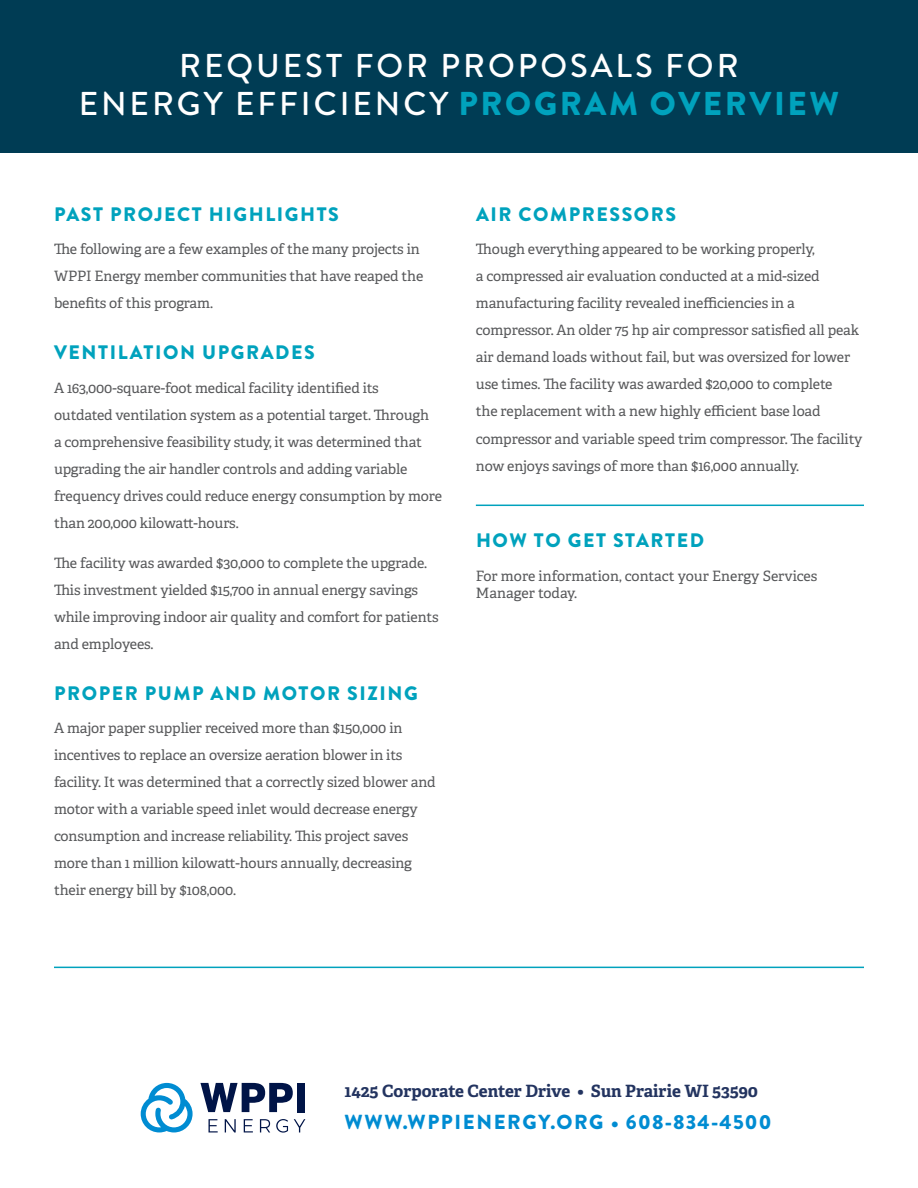
<style>
.page{position:relative;width:918px;height:1188px;background:#fff}
.page>*{position:absolute;margin:0;border:0;box-sizing:border-box;transform-origin:0 0}
.t1{font:500 33px/37.5px "Brandon Grotesque";letter-spacing:.09em;color:#fff;text-align:center}
.t2{font:900 20.4px "Brandon Grotesque";letter-spacing:.08em;color:#008cd2}
.t3{font:900 19.5px "Brandon Grotesque";letter-spacing:.08em;color:#00a2bd}
.t4{font:700 16.95px "Adelle";letter-spacing:-.005em;color:#233460}
.Body{font:14.25px/27px "Adelle";letter-spacing:-.01em;color:#57585a}
.s1{font-weight:900;color:#00a2bd}
</style>
<div class="page">
<div style="left:0;top:0;width:918px;height:152px;background:#003c54"></div>
<hr style="left:54px;top:967px;width:810px;height:1px;background:#00a2bd">
<hr style="left:476px;top:505px;width:388px;height:1px;background:#00a2bd">
<svg style="left:200px;top:1083px;width:93px;height:29px"></svg>
<div style="left:297px;top:1083px;width:8px;height:29px;background:#001447"></div>
<svg style="left:209px;top:1119px;width:9px;height:13px"></svg>
<svg style="left:225px;top:1119px;width:11px;height:13px"></svg>
<svg style="left:244px;top:1119px;width:9px;height:13px"></svg>
<svg style="left:260px;top:1119px;width:10px;height:13px"></svg>
<svg style="left:294px;top:1119px;width:11px;height:13px"></svg>
<svg style="left:276px;top:1119px;width:12px;height:14px"></svg>
<svg style="left:141px;top:1083px;width:52px;height:49px"></svg>
<p class="t1" style="left:79px;top:48px;width:762px">REQUEST FOR PROPOSALS FOR<br>ENERGY EFFICIENCY <span class="s1">PROGRAM OVERVIEW</span></p>
<h2 class="t3" style="left:54px;top:203px;width:286px">PAST PROJECT HIGHLIGHTS</h2>
<p class="Body" style="left:54px;top:236px;width:371px">The following are a few examples of the many projects in<br>WPPI Energy member communities that have reaped the benefits of this program.</p>
<h2 class="t3" style="left:54px;top:341px;width:262px">VENTILATION UPGRADES</h2>
<p class="Body" style="left:54px;top:374px;width:390px">A 163,000-square-foot medical facility identified its<br>outdated ventilation system as a potential target. Through<br>a comprehensive feasibility study, it was determined that upgrading the air handler controls and adding variable frequency drives could reduce energy consumption by more than 200,000 kilowatt-hours.</p>
<p class="Body" style="left:54px;top:550px;width:386px">The facility was awarded $30,000 to complete the upgrade.<br>This investment yielded $15,700 in annual energy savings while improving indoor air quality and comfort for patients and employees.</p>
<h2 class="t3" style="left:54px;top:681px;width:365px">PROPER PUMP AND MOTOR SIZING</h2>
<p class="Body" style="left:54px;top:715px;width:383px">A major paper supplier received more than $150,000 in incentives to replace an oversize aeration blower in its facility. It was determined that a correctly sized blower and motor with a variable speed inlet would decrease energy consumption and increase reliability. This project saves more than 1 million kilowatt-hours annually, decreasing their energy bill by $108,000.</p>
<h2 class="t3" style="left:476px;top:203px;width:202px">AIR COMPRESSORS</h2>
<p class="Body" style="left:476px;top:236px;width:388px">Though everything appeared to be working properly,<br>a compressed air evaluation conducted at a mid-sized manufacturing facility revealed inefficiencies in a compressor. An older 75 hp air compressor satisfied all peak air demand loads without fail, but was oversized for lower use times. The facility was awarded $20,000 to complete<br>the replacement with a new highly efficient base load compressor and variable speed trim compressor. The facility now enjoys savings of more than $16,000 annually.</p>
<h2 class="t3" style="left:476px;top:529px;width:230px">HOW TO GET STARTED</h2>
<p class="Body" style="left:476px;top:568px;width:343px;line-height:17.1px">For more information, contact your Energy Services<br>Manager today.</p>
<p class="t4" style="left:345px;top:1081px;width:415px">1425 Corporate Center Drive • Sun Prairie WI 53590</p>
<h2 class="t2" style="left:345px;top:1110px;width:428px">WWW.WPPIENERGY.ORG • 608-834-4500</h2>
</div>
